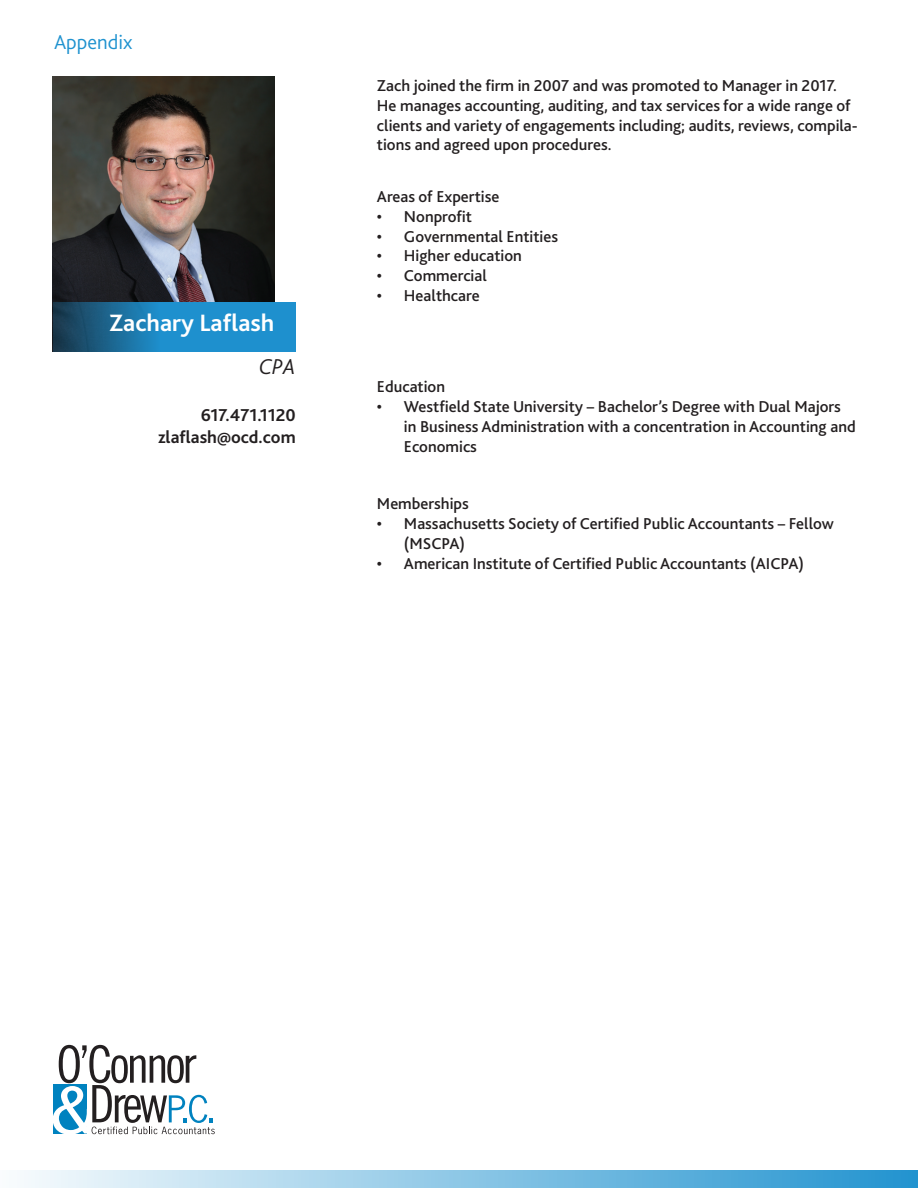
<style>
.page{position:relative;width:918px;height:1188px;background:#fff}
.page>*{position:absolute;margin:0;border:0;box-sizing:border-box;transform-origin:0 0}
.t1{font:700 24.75px "Bliss 2";color:#fff}
.t2{font:italic 300 22.5px "Bliss 2";color:#231f20}
.t3{font:300 21px "Bliss 2";color:#1f92cf}
.t4{font:700 18px/21.6px "Bliss 2";color:#231f20;text-align:right}
.t5{font:500 16.5px/19.8px "Bliss 2";color:#231f20}
</style>
<div class="page">
<img style="left:53px;top:76px;width:221px;height:226px">
<svg style="left:53px;top:302px;width:243px;height:50px;background:#1d7baf"></svg>
<div style="left:0;top:1170px;width:918px;height:18px;background:linear-gradient(to right,#fafcfd,#2293cf)"></div>
<svg style="left:53px;top:1045px;width:162px;height:89px"></svg>
<p class="t3" style="left:54px;top:29px;width:80px">Appendix</p>
<h1 class="t1" style="left:109px;top:307px;width:167px">Zachary Laflash</h1>
<h2 class="t2" style="left:259px;top:352px;width:38px">CPA</h2>
<p class="t4" style="left:158px;top:404px;width:139px">617.471.1120 zlaflash@ocd.com</p>
<p class="t5" style="left:377px;top:75px;width:482px">Zach joined the firm in 2007 and was promoted to Manager in 2017.<br>He manages accounting, auditing, and tax services for a wide range of clients and variety of engagements including; audits, reviews, compila&shy;tions and agreed upon procedures.</p>
<p class="t5" style="left:377px;top:186px;width:124px">Areas of Expertise</p>
<p class="t5" style="left:377px;top:206px;width:97px">• Nonprofit</p>
<p class="t5" style="left:377px;top:226px;width:183px">• Governmental Entities</p>
<p class="t5" style="left:377px;top:246px;width:146px">• Higher education</p>
<p class="t5" style="left:377px;top:265px;width:111px">• Commercial</p>
<p class="t5" style="left:377px;top:285px;width:104px">• Healthcare</p>
<p class="t5" style="left:377px;top:377px;width:70px">Education</p>
<p class="t5" style="left:404px;top:396px;width:453px;text-indent:-27px">• Westfield State University – Bachelor’s Degree with Dual Majors in Business Administration with a concentration in Accounting and<br>Economics</p>
<p class="t5" style="left:377px;top:494px;width:93px">Memberships</p>
<p class="t5" style="left:404px;top:513px;width:432px;text-indent:-27px">• Massachusetts Society of Certified Public Accountants – Fellow (MSCPA)</p>
<p class="t5" style="left:377px;top:553px;width:429px">• American Institute of Certified Public Accountants (AICPA)</p>
</div>
